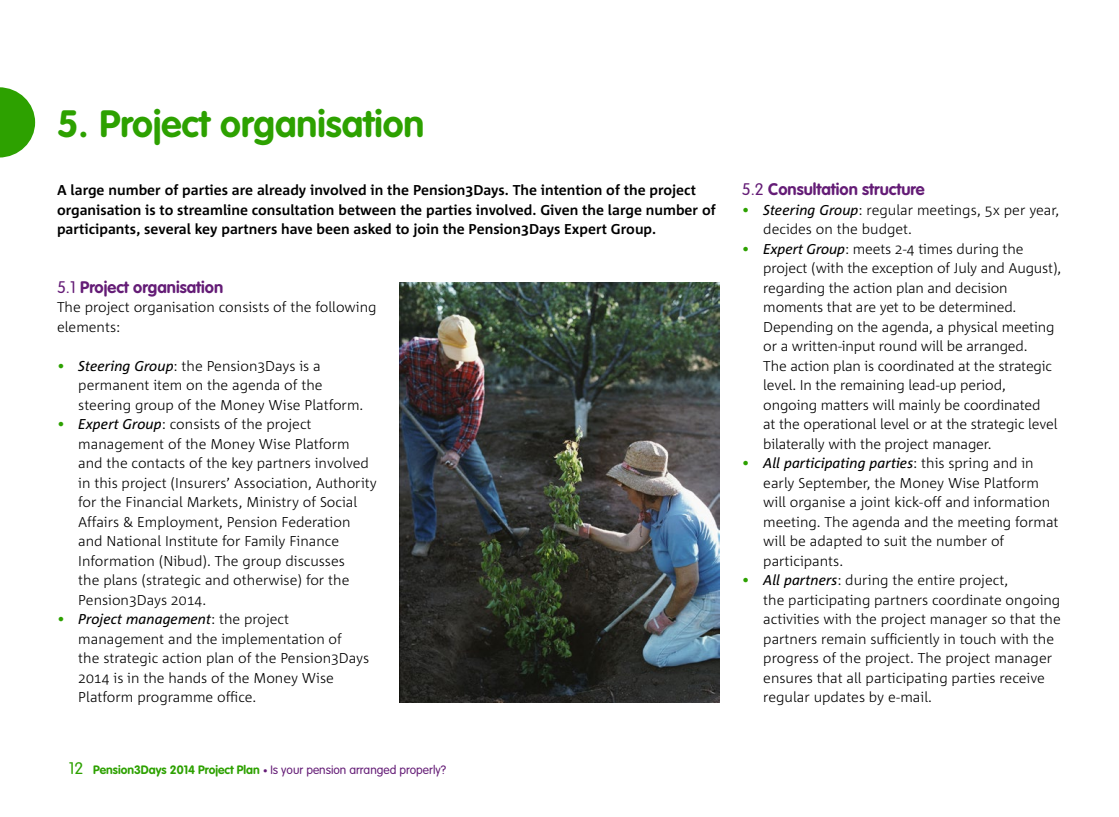
<style>
.page{position:relative;width:1119px;height:817px;background:#fff}
.page>*{position:absolute;margin:0;border:0;box-sizing:border-box;transform-origin:0 0}
.t1{font:700 37.5px "VAG Rounded Std";color:#2da100}
.t2{font:700 16.5px "VAG Rounded Std";color:#641c76}
.t3{font:300 14.25px/19.5px "Corpid";color:#000}
.t4{font:700 14.25px/19.5px "Corpid";color:#000}
.t5{font:300 12px "VAG Rounded Std";color:#641c76}
.s1{font-weight:300}
.s2{color:#2da100}
.s3{font-weight:400;font-style:italic}
.s4{font-size:16.5px;color:#2da100}
.s5{font-weight:700;color:#2da100}
.s6{font-size:9px}
</style>
<div class="page">
<svg style="left:0;top:87px;width:35px;height:70px"></svg>
<img style="left:399px;top:282px;width:320px;height:420px">
<h1 class="t1" style="left:57px;top:101px;width:369px">5. Project organisation</h1>
<p class="t4" style="left:57px;top:180px;width:660px">A large number of parties are already involved in the Pension3Days. The intention of the project organisation is to streamline consultation between the parties involved. Given the large number of participants, several key partners have been asked to join the Pension3Days Expert Group.</p>
<p class="t2" style="left:742px;top:180px;width:184px"><span class="s1">5.2</span> Consultation structure</p>
<p class="t3" style="left:763px;top:200px;width:297px;text-indent:-21px"><span class="s2">•</span> <span class="s3">Steering Group</span>: regular meetings, 5x per year, decides on the budget.</p>
<p class="t3" style="left:763px;top:239px;width:300px;text-indent:-21px"><span class="s2">•</span> <span class="s3">Expert Group</span>: meets 2-4 times during the project (with the exception of July and August), regarding the action plan and decision moments that are yet to be determined.<br>Depending on the agenda, a physical meeting or a written-input round will be arranged.<br>The action plan is coordinated at the strategic level. In the remaining lead-up period, ongoing matters will mainly be coordinated<br>at the operational level or at the strategic level bilaterally with the project manager.</p>
<p class="t3" style="left:763px;top:453px;width:296px;text-indent:-21px"><span class="s2">•</span> <span class="s3">All participating parties</span>: this spring and in early September, the Money Wise Platform will organise a joint kick-off and information meeting. The agenda and the meeting format will be adapted to suit the number of participants.</p>
<p class="t3" style="left:763px;top:570px;width:299px;text-indent:-21px"><span class="s2">•</span> <span class="s3">All partners</span>: during the entire project,<br>the participating partners coordinate ongoing activities with the project manager so that the partners remain sufficiently in touch with the progress of the project. The project manager ensures that all participating parties receive regular updates by e-mail.</p>
<p class="t2" style="left:57px;top:277px;width:168px"><span class="s1">5.1</span> Project organisation</p>
<p class="t3" style="left:57px;top:297px;width:321px">The project organisation consists of the following elements:</p>
<p class="t3" style="left:78px;top:356px;width:286px;text-indent:-21px"><span class="s2">•</span> <span class="s3">Steering Group</span>: the Pension3Days is a permanent item on the agenda of the steering group of the Money Wise Platform.</p>
<p class="t3" style="left:78px;top:414px;width:300px;text-indent:-21px"><span class="s2">•</span> <span class="s3">Expert Group</span>: consists of the project management of the Money Wise Platform and the contacts of the key partners involved in this project (Insurers’ Association, Authority for the Financial Markets, Ministry of Social Affairs &amp; Employment, Pension Federation and National Institute for Family Finance Information (Nibud). The group discusses<br>the plans (strategic and otherwise) for the Pension3Days 2014.</p>
<p class="t3" style="left:78px;top:609px;width:292px;text-indent:-21px"><span class="s2">•</span> <span class="s3">Project management</span>: the project management and the implementation of<br>the strategic action plan of the Pension3Days 2014 is in the hands of the Money Wise Platform programme office.</p>
<p class="t5" style="left:69px;top:762px;width:379px"><span class="s4">12</span> <span class="s5">Pension3Days 2014 Project Plan</span> <span class="s6">•</span> Is your pension arranged properly?</p>
</div>
